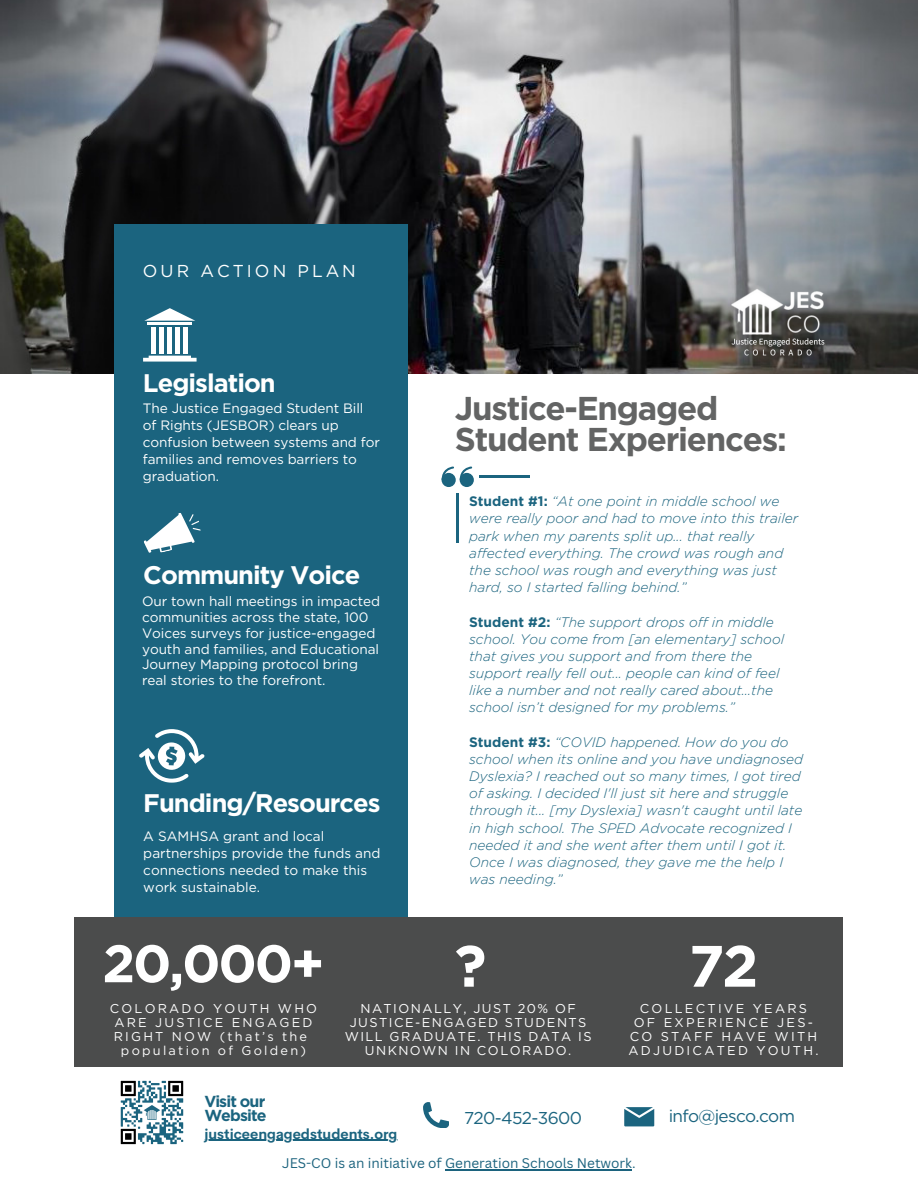
<style>
.page{position:relative;width:918px;height:1188px;background:#fff}
.page>*{position:absolute;margin:0;border:0;box-sizing:border-box;transform-origin:0 0}
.t1{font:700 58.2px "Gotham";color:#fff}
.t2{font:700 52.65px "Gotham";color:#fff}
.t3{font:700 33px/31.2px "Gotham";letter-spacing:-.04em;color:#636464}
.t4{font:700 25.5px "Gotham";letter-spacing:-.04em;color:#fff}
.t5{font:700 25.35px "Gotham";letter-spacing:-.04em;color:#fff}
.t6{font:17.25px "Gotham";letter-spacing:.175em;color:#fff}
.t7{font:17.1px "Gotham";letter-spacing:-.04em;color:#1b647f}
.t8{font:700 15.9px/13.8px "Gotham";letter-spacing:-.055em;color:#1b647f}
.t9{font:700 14.25px "Cerebri Sans";color:#1b647f}
.t10{font:italic 300 13.8px/17.2px "Gotham";color:#1b647f}
.t11{font:13.65px/17px "Gotham";letter-spacing:-.005em;color:#fff}
.t12{font:13.5px "Canva Sans";color:#1c637e}
.t13{font:12.75px/13.8px "Gotham";letter-spacing:.175em;color:#fff;text-align:center}
.t14{font:12.75px/14px "Gotham";letter-spacing:.115em;color:#fff;text-align:center}
.s1{font-weight:700;font-style:normal}
</style>
<div class="page">
<svg style="left:329px;top:1139px;width:16px;height:1px"></svg>
<img style="left:0;top:0;width:918px;height:373px">
<div style="left:114px;top:224px;width:294px;height:729px;background:#1b647f"></div>
<div style="left:75px;top:918px;width:768px;height:149px;background:#4b4c4c"></div>
<svg style="left:423px;top:1102px;width:26px;height:26px"></svg>
<svg style="left:624px;top:1107px;width:30px;height:19px"></svg>
<hr style="left:151px;top:327px;width:4px;height:27px;background:#fff">
<hr style="left:159px;top:327px;width:4px;height:27px;background:#fff">
<div style="left:167px;top:327px;width:5px;height:27px;background:#fff"></div>
<hr style="left:176px;top:327px;width:4px;height:27px;background:#fff">
<hr style="left:184px;top:327px;width:4px;height:27px;background:#fff">
<svg style="left:143px;top:356px;width:54px;height:5px"></svg>
<hr style="left:147px;top:323px;width:45px;height:2px;background:#fff">
<svg style="left:144px;top:308px;width:51px;height:13px"></svg>
<svg style="left:144px;top:513px;width:57px;height:40px"></svg>
<svg style="left:139px;top:729px;width:65px;height:54px"></svg>
<img style="left:706px;top:246px;width:143px;height:128px">
<div style="left:460px;top:473px;width:14px;height:14px;background:#1b647f;border-radius:50%"></div>
<svg style="left:460px;top:466px;width:12px;height:11px"></svg>
<div style="left:442px;top:473px;width:14px;height:14px;background:#1b647f;border-radius:50%"></div>
<svg style="left:442px;top:466px;width:12px;height:11px"></svg>
<hr style="left:456px;top:493px;width:3px;height:50px;background:#1b647f">
<hr style="left:480px;top:475px;width:50px;height:2px;background:#1b647f">
<img style="left:120px;top:1080px;width:64px;height:65px">
<hr style="left:204px;top:1140px;width:194px;height:1px;background:#1b647f">
<hr style="left:445px;top:1169px;width:187px;height:1px;background:#1c637e">
<p class="t6" style="left:143px;top:260px;width:214px">OUR ACTION PLAN</p>
<p class="t5" style="left:143px;top:368px;width:134px">Legislation</p>
<p class="t11" style="left:143px;top:400px;width:239px">The Justice Engaged Student Bill of Rights (JESBOR) clears up confusion between systems and for families and removes barriers to graduation.</p>
<p class="t4" style="left:143px;top:560px;width:218px">Community Voice</p>
<p class="t11" style="left:142px;top:593px;width:240px;line-height:15.9px">Our town hall meetings in impacted communities across the state, 100<br>Voices surveys for justice-engaged youth and families, and Educational Journey Mapping protocol bring real stories to the forefront.</p>
<p class="t4" style="left:143px;top:788px;width:239px">Funding/Resources</p>
<p class="t11" style="left:143px;top:827px;width:239px">A SAMHSA grant and local partnerships provide the funds and connections needed to make this work sustainable.</p>
<p class="t3" style="left:455px;top:392px;width:333px">Justice-Engaged<br>Student Experiences:</p>
<p class="t10" style="left:469px;top:493px;width:331px"><span class="s1">Student #1:</span> “At one point in middle school we were really poor and had to move into this trailer park when my parents split up... that really affected everything. The crowd was rough and the school was rough and everything was just hard, so I started falling behind.”</p>
<p class="t10" style="left:469px;top:613px;width:316px"><span class="s1">Student #2:</span> “The support drops off in middle school. You come from [an elementary] school that gives you support and from there the support really fell out... people can kind of feel like a number and not really cared about…the school isn’t designed for my problems.”</p>
<p class="t10" style="left:469px;top:733px;width:336px"><span class="s1">Student #3:</span> “COVID happened. How do you do school when its online and you have undiagnosed Dyslexia? I reached out so many times, I got tired of asking. I decided I'll just sit here and struggle through it... [my Dyslexia] wasn't caught until late in high school. The SPED Advocate recognized I needed it and she went after them until I got it.<br>Once I was diagnosed, they gave me the help I was needing.”</p>
<p class="t2" style="left:102px;top:932px;width:224px">20,000+</p>
<p class="t13" style="left:110px;top:1002px;width:209px">COLORADO YOUTH WHO<br>ARE JUSTICE ENGAGED<br>RIGHT NOW (that’s the population of Golden)</p>
<p class="t8" style="left:204px;top:1095px;width:64px">Visit our<br>Website</p>
<p class="t1" style="left:455px;top:931px;width:33px">?</p>
<p class="t1" style="left:689px;top:931px;width:71px">72</p>
<p class="t13" style="left:628px;top:1002px;width:192px">COLLECTIVE YEARS<br>OF EXPERIENCE JES-<br>CO STAFF HAVE WITH<br>ADJUDICATED YOUTH.</p>
<p class="t14" style="left:345px;top:1002px;width:248px">NATIONALLY, JUST 20% OF<br>JUSTICE-ENGAGED STUDENTS<br>WILL GRADUATE. THIS DATA IS<br>UNKNOWN IN COLORADO.</p>
<p class="t7" style="left:464px;top:1107px;width:119px">720-452-3600</p>
<p class="t7" style="left:669px;top:1105px;width:128px">info@jesco.com</p>
<p class="t9" style="left:204px;top:1124px;width:195px">justiceengagedstudents.org</p>
<p class="t12" style="left:282px;top:1154px;width:355px">JES-CO is an initiative of Generation Schools Network.</p>
</div>
